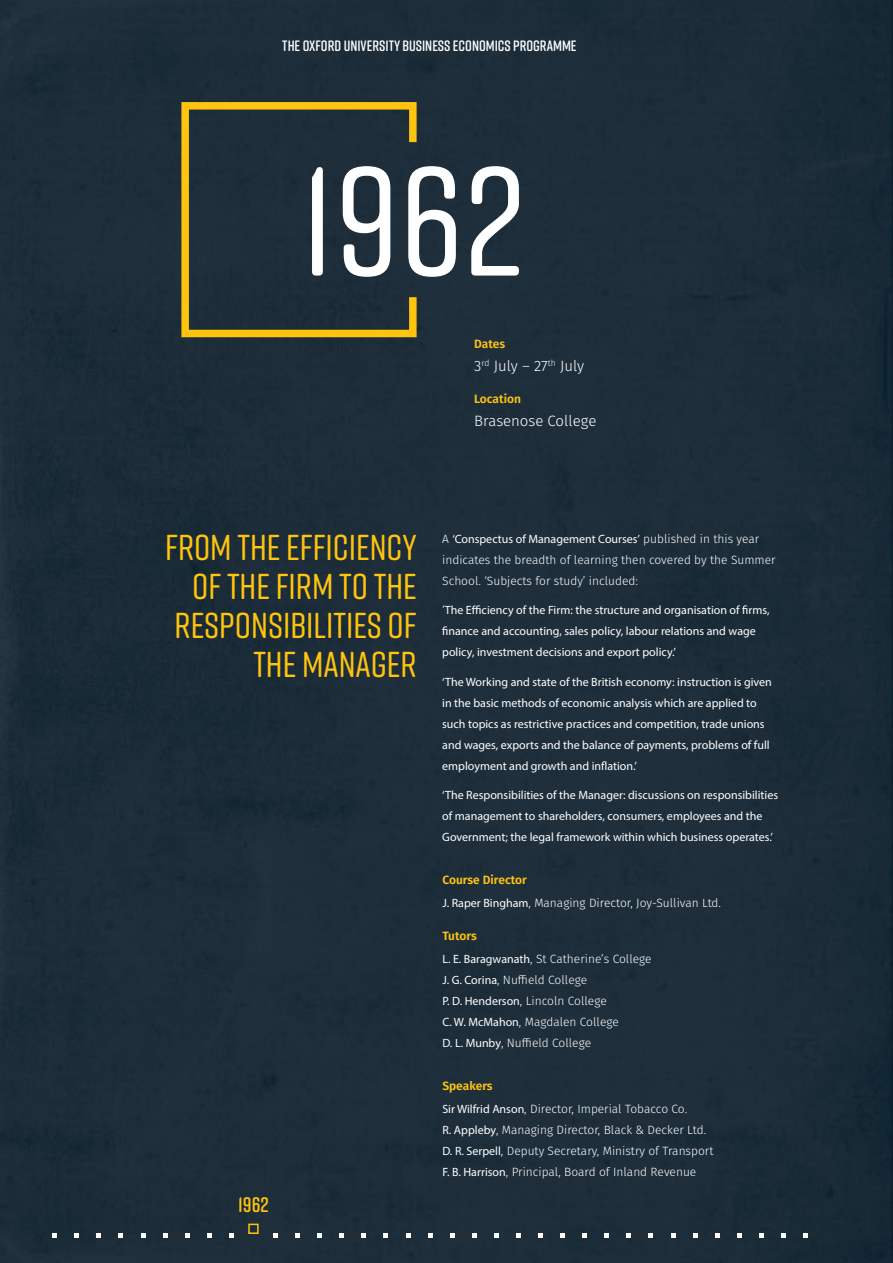
<style>
.page{position:relative;width:893px;height:1263px;background:#1d2d39}
.page>*{position:absolute;margin:0;border:0;box-sizing:border-box;transform-origin:0 0}
.t1{font:500 154.5px "Rift Soft";color:#fff}
.t2{font:500 36px/39px "Rift Soft";color:#fec40e;text-align:right}
.t3{font:600 21px "Rift Soft";color:#fec40e}
.t4{font:600 15px "Rift Soft";color:#fff}
.t5{font:300 15px "Fira Sans";color:#fff}
.t6{font:12px/21px "Myriad Pro";color:#fff}
.t7{font:300 12px/21px "Fira Sans";color:#fff}
.t8{font:600 12px "Fira Sans";color:#fec40e}
.s1{font-family:"Fira Sans";font-weight:300}
.s2{font-weight:600;color:#fec40e}
.s3{font-family:"Myriad Pro";font-weight:400}
</style>
<div class="page">
<svg style="left:248px;top:1223px;width:11px;height:12px"></svg>
<svg style="left:52px;top:1233px;width:5px;height:4px"></svg>
<svg style="left:96px;top:1233px;width:5px;height:4px"></svg>
<svg style="left:74px;top:1233px;width:5px;height:4px"></svg>
<svg style="left:119px;top:1233px;width:4px;height:4px"></svg>
<svg style="left:141px;top:1233px;width:4px;height:4px"></svg>
<svg style="left:163px;top:1233px;width:5px;height:4px"></svg>
<svg style="left:185px;top:1233px;width:5px;height:4px"></svg>
<svg style="left:207px;top:1233px;width:5px;height:4px"></svg>
<svg style="left:229px;top:1233px;width:5px;height:4px"></svg>
<svg style="left:273px;top:1233px;width:5px;height:4px"></svg>
<svg style="left:295px;top:1233px;width:5px;height:4px"></svg>
<svg style="left:317px;top:1233px;width:5px;height:4px"></svg>
<svg style="left:339px;top:1233px;width:5px;height:4px"></svg>
<svg style="left:361px;top:1233px;width:5px;height:4px"></svg>
<svg style="left:450px;top:1233px;width:5px;height:4px"></svg>
<svg style="left:538px;top:1233px;width:5px;height:4px"></svg>
<svg style="left:626px;top:1233px;width:5px;height:4px"></svg>
<svg style="left:715px;top:1233px;width:5px;height:4px"></svg>
<svg style="left:384px;top:1233px;width:4px;height:4px"></svg>
<svg style="left:472px;top:1233px;width:5px;height:4px"></svg>
<svg style="left:560px;top:1233px;width:5px;height:4px"></svg>
<svg style="left:648px;top:1233px;width:5px;height:4px"></svg>
<svg style="left:737px;top:1233px;width:5px;height:4px"></svg>
<svg style="left:406px;top:1233px;width:4px;height:4px"></svg>
<svg style="left:494px;top:1233px;width:5px;height:4px"></svg>
<svg style="left:582px;top:1233px;width:5px;height:4px"></svg>
<svg style="left:671px;top:1233px;width:4px;height:4px"></svg>
<svg style="left:759px;top:1233px;width:5px;height:4px"></svg>
<svg style="left:428px;top:1233px;width:5px;height:4px"></svg>
<svg style="left:516px;top:1233px;width:5px;height:4px"></svg>
<svg style="left:604px;top:1233px;width:5px;height:4px"></svg>
<svg style="left:693px;top:1233px;width:4px;height:4px"></svg>
<svg style="left:781px;top:1233px;width:5px;height:4px"></svg>
<svg style="left:803px;top:1233px;width:5px;height:4px"></svg>
<svg style="left:178px;top:98px;width:242px;height:243px;background:#333c35"></svg>
<p class="t4" style="left:282px;top:35px;width:296px">THE OXFORD UNIVERSITY BUSINESS ECONOMICS PROGRAMME</p>
<h1 class="t1" style="left:301px;top:112px;width:226px">1962</h1>
<p class="t8" style="left:474px;top:334px;width:32px">Dates</p>
<p class="t5" style="left:474px;top:355px;width:112px">3<sup>rd</sup> July – 27<sup>th</sup> July</p>
<p class="t8" style="left:474px;top:389px;width:48px">Location</p>
<p class="t5" style="left:474px;top:410px;width:124px">Brasenose College</p>
<h2 class="t2" style="left:165px;top:526px;width:253px">FROM THE EFFICIENCY<br>OF THE FIRM TO THE<br>RESPONSIBILITIES OF<br>THE MANAGER</h2>
<h3 class="t3" style="left:238px;top:1189px;width:32px">1962</h3>
<p class="t6" style="left:442px;top:528px;width:319px"><span class="s1">A</span> ‘Conspectus of Management Courses’ <span class="s1">published in this year</span></p>
<p class="t7" style="left:442px;top:549px;width:335px">indicates the breadth of learning then covered by the Summer<br>School. ‘Subjects for study’ included:</p>
<p class="t6" style="left:442px;top:599px;width:329px"><span class="s1">‘</span>The Efficiency of the Firm: the structure and organisation of firms, finance and accounting, sales policy, labour relations and wage policy, investment decisions and export policy.’</p>
<p class="t6" style="left:442px;top:671px;width:331px">‘The Working and state of the British economy: instruction is given in the basic methods of economic analysis which are applied to such topics as restrictive practices and competition, trade unions and wages, exports and the balance of payments, problems of full employment and growth and inflation.’</p>
<p class="t6" style="left:442px;top:784px;width:337px">‘The Responsibilities of the Manager: discussions on responsibilities of management to shareholders, consumers, employees and the<br>Government; the legal framework within which business operates.’</p>
<p class="t7" style="left:442px;top:868px;width:280px;line-height:23.1px"><span class="s2">Course Director<br></span><span class="s3">J. Raper Bingham</span>, Managing Director, Joy-Sullivan Ltd.</p>
<p class="t7" style="left:442px;top:924px;width:211px;line-height:23.1px"><span class="s2">Tutors<br></span><span class="s3">L. E. Baragwanath</span>, St Catherine’s College</p>
<p class="t7" style="left:442px;top:969px;width:178px"><span class="s3">J. G. Corina</span>, Nuffield College<br><span class="s3">P. D. Henderson</span>, Lincoln College<br><span class="s3">C. W. McMahon</span>, Magdalen College<br><span class="s3">D. L. Munby</span>, Nuffield College</p>
<p class="t7" style="left:442px;top:1074px;width:246px;line-height:23.1px"><span class="s2">Speakers<br></span><span class="s3">Sir Wilfrid Anson</span>, Director, Imperial Tobacco Co.</p>
<p class="t7" style="left:442px;top:1119px;width:273px"><span class="s3">R. Appleby</span>, Managing Director, Black &amp; Decker Ltd.<br><span class="s3">D. R. Serpell</span>, Deputy Secretary, Ministry of Transport<br><span class="s3">F. B. Harrison</span>, Principal, Board of Inland Revenue</p>
</div>
